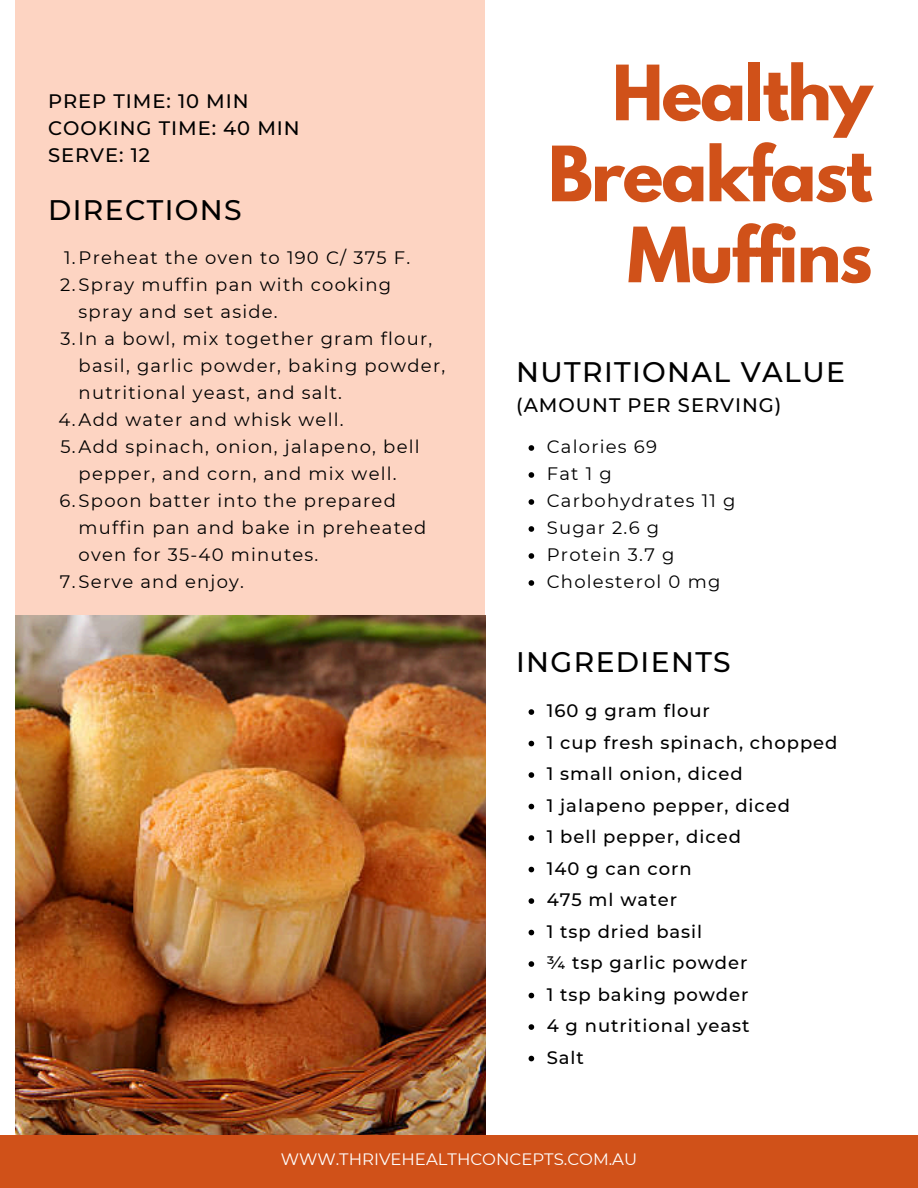
<style>
.page{position:relative;width:918px;height:1188px;background:#fff}
.page>*{position:absolute;margin:0;border:0;box-sizing:border-box;transform-origin:0 0}
.t1{font:700 67.5px/81px "League Spartan";letter-spacing:-.03em;color:#d05119;text-align:right}
.t2{font:500 28.2px "Montserrat";letter-spacing:.05em;color:#000}
.t3{font:500 19.5px/27px "Montserrat";letter-spacing:.05em;color:#000}
.t4{font:18px/27px "Montserrat";letter-spacing:.07em;color:#000}
.t5{font:500 18px "Montserrat";letter-spacing:.055em;color:#000}
.t6{font:16.5px "Montserrat";color:#fff}
</style>
<div class="page">
<div style="left:15px;top:0;width:470px;height:1188px;background:#fdd4c2"></div>
<img style="left:15px;top:615px;width:470px;height:520px">
<div style="left:0;top:1135px;width:918px;height:53px;background:#d05119"></div>
<svg style="left:529px;top:709px;width:5px;height:6px"></svg>
<svg style="left:529px;top:741px;width:5px;height:5px"></svg>
<svg style="left:529px;top:772px;width:5px;height:6px"></svg>
<svg style="left:529px;top:804px;width:5px;height:5px"></svg>
<svg style="left:529px;top:835px;width:5px;height:6px"></svg>
<svg style="left:529px;top:867px;width:5px;height:5px"></svg>
<svg style="left:529px;top:898px;width:5px;height:6px"></svg>
<svg style="left:529px;top:930px;width:5px;height:5px"></svg>
<svg style="left:529px;top:961px;width:5px;height:6px"></svg>
<svg style="left:529px;top:993px;width:5px;height:5px"></svg>
<svg style="left:529px;top:1024px;width:5px;height:6px"></svg>
<svg style="left:529px;top:1056px;width:5px;height:5px"></svg>
<svg style="left:529px;top:445px;width:5px;height:6px"></svg>
<svg style="left:529px;top:472px;width:5px;height:6px"></svg>
<svg style="left:529px;top:499px;width:5px;height:6px"></svg>
<svg style="left:529px;top:526px;width:5px;height:6px"></svg>
<svg style="left:529px;top:553px;width:5px;height:6px"></svg>
<svg style="left:529px;top:580px;width:5px;height:6px"></svg>
<p class="t3" style="left:48px;top:88px;width:253px">PREP TIME: 10 MIN<br>COOKING TIME: 40 MIN<br>SERVE: 12</p>
<p class="t2" style="left:48px;top:192px;width:195px">DIRECTIONS</p>
<p class="t4" style="left:64px;top:244px;width:348px">1.Preheat the oven to 190 C/ 375 F.</p>
<p class="t4" style="left:79px;top:271px;width:314px;text-indent:-18px">2.Spray muffin pan with cooking spray and set aside.</p>
<h2 class="t4" style="left:79px;top:325px;width:368px;text-indent:-18px">3.In a bowl, mix together gram flour, basil, garlic powder, baking powder, nutritional yeast, and salt.</h2>
<p class="t4" style="left:59px;top:406px;width:287px">4.Add water and whisk well.</p>
<p class="t4" style="left:60px;top:433px;width:361px;text-align:center">5.Add spinach, onion, jalapeno, bell pepper, and corn, and mix well.</p>
<p class="t4" style="left:79px;top:487px;width:349px;text-indent:-19px">6.Spoon batter into the prepared muffin pan and bake in preheated oven for 35-40 minutes.</p>
<p class="t4" style="left:60px;top:568px;width:186px">7.Serve and enjoy.</p>
<p class="t1" style="left:548px;top:61px;width:326px">Healthy<br>Breakfast<br>Muffins</p>
<p class="t2" style="left:516px;top:355px;width:330px">NUTRITIONAL VALUE</p>
<p class="t3" style="left:516px;top:392px;width:267px">(AMOUNT PER SERVING)</p>
<p class="t4" style="left:547px;top:433px;width:112px">Calories 69</p>
<p class="t4" style="left:547px;top:460px;width:66px">Fat 1 g</p>
<p class="t4" style="left:547px;top:487px;width:190px">Carbohydrates 11 g</p>
<p class="t4" style="left:547px;top:514px;width:114px">Sugar 2.6 g</p>
<p class="t4" style="left:547px;top:541px;width:129px">Protein 3.7 g</p>
<p class="t4" style="left:547px;top:568px;width:175px">Cholesterol 0 mg</p>
<p class="t2" style="left:516px;top:645px;width:216px">INGREDIENTS</p>
<p class="t5" style="left:547px;top:700px;width:165px">160 g gram flour</p>
<p class="t5" style="left:547px;top:731px;width:292px">1 cup fresh spinach, chopped</p>
<p class="t5" style="left:547px;top:763px;width:197px">1 small onion, diced</p>
<p class="t5" style="left:547px;top:794px;width:245px">1 jalapeno pepper, diced</p>
<p class="t5" style="left:547px;top:826px;width:196px">1 bell pepper, diced</p>
<p class="t5" style="left:547px;top:857px;width:146px">140 g can corn</p>
<h1 class="t5" style="left:547px;top:889px;width:132px">475 ml water</h1>
<h3 class="t5" style="left:547px;top:920px;width:157px">1 tsp dried basil</h3>
<p class="t5" style="left:547px;top:952px;width:202px">¾ tsp garlic powder</p>
<p class="t5" style="left:547px;top:983px;width:203px">1 tsp baking powder</p>
<p class="t5" style="left:547px;top:1015px;width:204px">4 g nutritional yeast</p>
<p class="t5" style="left:547px;top:1046px;width:39px">Salt</p>
<h2 class="t6" style="left:281px;top:1149px;width:358px">WWW.THRIVEHEALTHCONCEPTS.COM.AU</h2>
</div>
